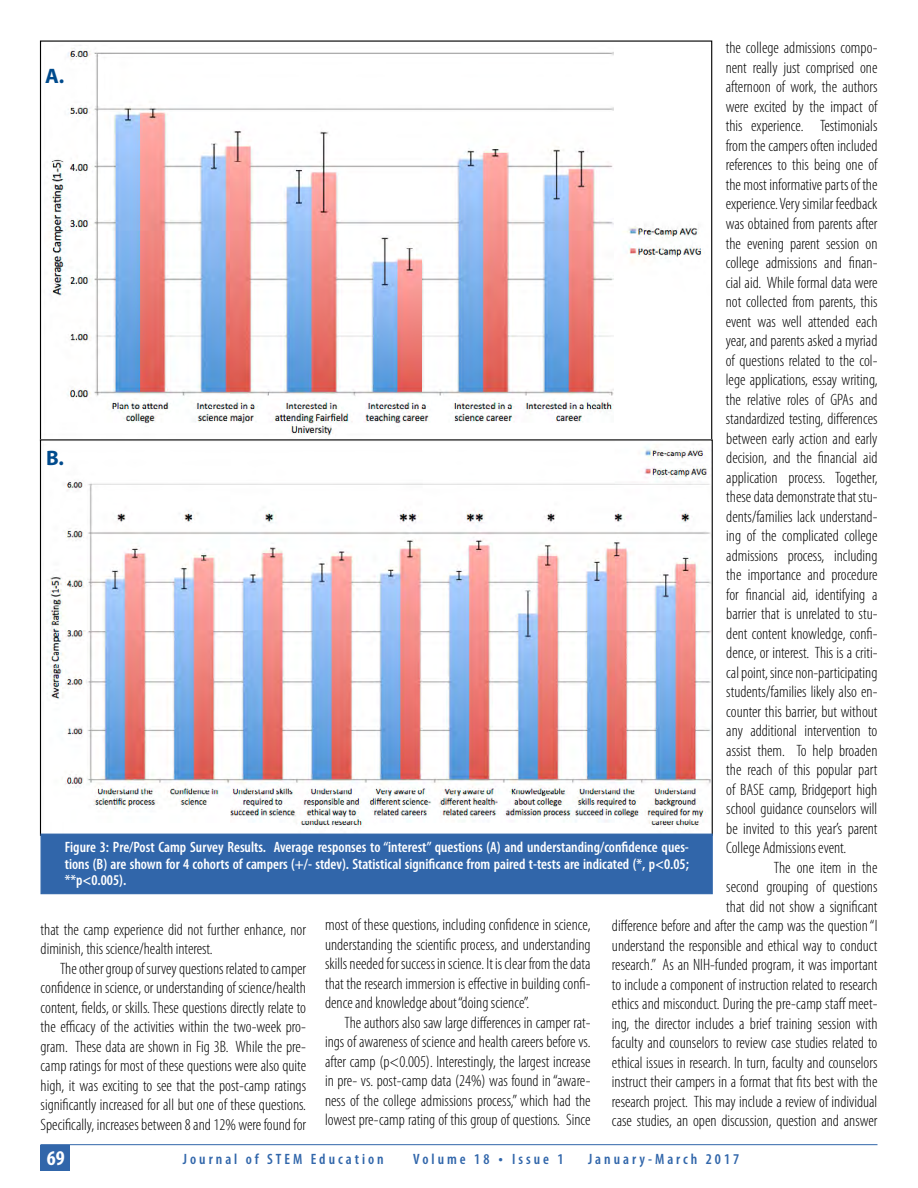
<style>
.page{position:relative;width:918px;height:1188px;background:#fff}
.page>*{position:absolute;margin:0;border:0;box-sizing:border-box;transform-origin:0 0}
.t1{font:700 21px "Myriad Pro";color:#004b8d}
.t2{font:700 condensed 21px "Myriad Pro";color:#fff}
.t3{font:300 condensed 16.5px/19.5px "Myriad Pro";color:#000;text-align:justify}
.t4{font:600 condensed 15px/16.5px "Myriad Pro";color:#fff;text-align:justify}
.t5{font:600 condensed 15px "Myriad Pro";letter-spacing:.2em;color:#3166aa}
.s1{font-size:16.5px}
</style>
<div class="page">
<hr style="left:40px;top:1144px;width:838px;height:1px;background:#3166aa">
<div style="left:40px;top:1145px;width:30px;height:26px;background:#3166aa"></div>
<img style="left:42px;top:45px;width:669px;height:789px">
<div style="left:40px;top:834px;width:673px;height:60px;background:#3166aa"></div>
<p class="t3" style="left:726px;top:38px;width:153px">the college admissions compo&shy;nent really just comprised one afternoon of work, the authors were excited by the impact of this experience. Testimonials from the campers often included references to this being one of the most informative parts of the experience. Very similar feedback was obtained from parents after the evening parent session on college admissions and finan&shy;cial aid. While formal data were not collected from parents, this event was well attended each year, and parents asked a myriad of questions related to the col&shy;lege applications, essay writing, the relative roles of GPAs and standardized testing, differences between early action and early decision, and the financial aid application process. Together, these data demonstrate that stu&shy;dents/families lack understand&shy;ing of the complicated college admissions process, including the importance and procedure for financial aid, identifying a barrier that is unrelated to stu&shy;dent content knowledge, confi&shy;dence, or interest. This is a criti&shy;cal point, since non-participating students/families likely also en&shy;counter this barrier, but without any additional intervention to assist them. To help broaden the reach of this popular part of BASE camp, Bridgeport high school guidance counselors will be invited to this year’s parent College Admissions event.</p>
<p class="t3" style="left:612px;top:857px;width:267px;text-align:right">The one item in the<br>second grouping of questions<br>that did not show a significant<br>difference before and after the camp was the question “I understand the responsible and ethical way to conduct research.” As an NIH-funded program, it was important to include a component of instruction related to research ethics and misconduct. During the pre-camp staff meet&shy;ing, the director includes a brief training session with faculty and counselors to review case studies related to ethical issues in research. In turn, faculty and counselors instruct their campers in a format that fits best with the research project. This may include a review of individual case studies, an open discussion, question and answer</p>
<p class="t1" style="left:45px;top:62px;width:21px">A.</p>
<p class="t1" style="left:46px;top:444px;width:19px">B.</p>
<p class="t4" style="left:65px;top:839px;width:626px">Figure 3: Pre/Post Camp Survey Results. Average responses to “interest” questions (A) and understanding/confidence ques&shy;tions (B) are shown for 4 cohorts of campers (+/- stdev). Statistical significance from paired t-tests are indicated (*, p&lt;0.05; **p&lt;0.005).</p>
<p class="t3" style="left:325px;top:915px;width:267px">most of these questions, including confidence in science, understanding the scientific process, and understanding skills needed for success in science. It is clear from the data that the research immersion is effective in building confi&shy;dence and knowledge about “doing science”.</p>
<p class="t3" style="left:325px;top:1013px;width:267px;text-indent:20px">The authors also saw large differences in camper rat&shy;ings of awareness of science and health careers before vs. after camp (p&lt;0.005). Interestingly, the largest increase in pre- vs. post-camp data (24%) was found in “aware&shy;ness of the college admissions process,” which had the lowest pre-camp rating of this group of questions. Since</p>
<p class="t3" style="left:41px;top:919px;width:267px">that the camp experience did not further enhance, nor diminish, this science/health interest.</p>
<p class="t3" style="left:41px;top:958px;width:267px;text-indent:20px">The other group of survey questions related to camper confidence in science, or understanding of science/health content, fields, or skills. These questions directly relate to the efficacy of the activities within the two-week pro&shy;gram. These data are shown in Fig 3B. While the pre&shy;camp ratings for most of these questions were also quite high, it was exciting to see that the post-camp ratings significantly increased for all but one of these questions.<br>Specifically, increases between 8 and 12% were found for</p>
<p class="t2" style="left:47px;top:1145px;width:19px">69</p>
<p class="t5" style="left:183px;top:1150px;width:202px">Journal of STEM Education</p>
<p class="t5" style="left:413px;top:1150px;width:152px">Volume 18 <span class="s1">•</span> Issue 1</p>
<p class="t5" style="left:588px;top:1150px;width:153px">January-March 2017</p>
</div>
